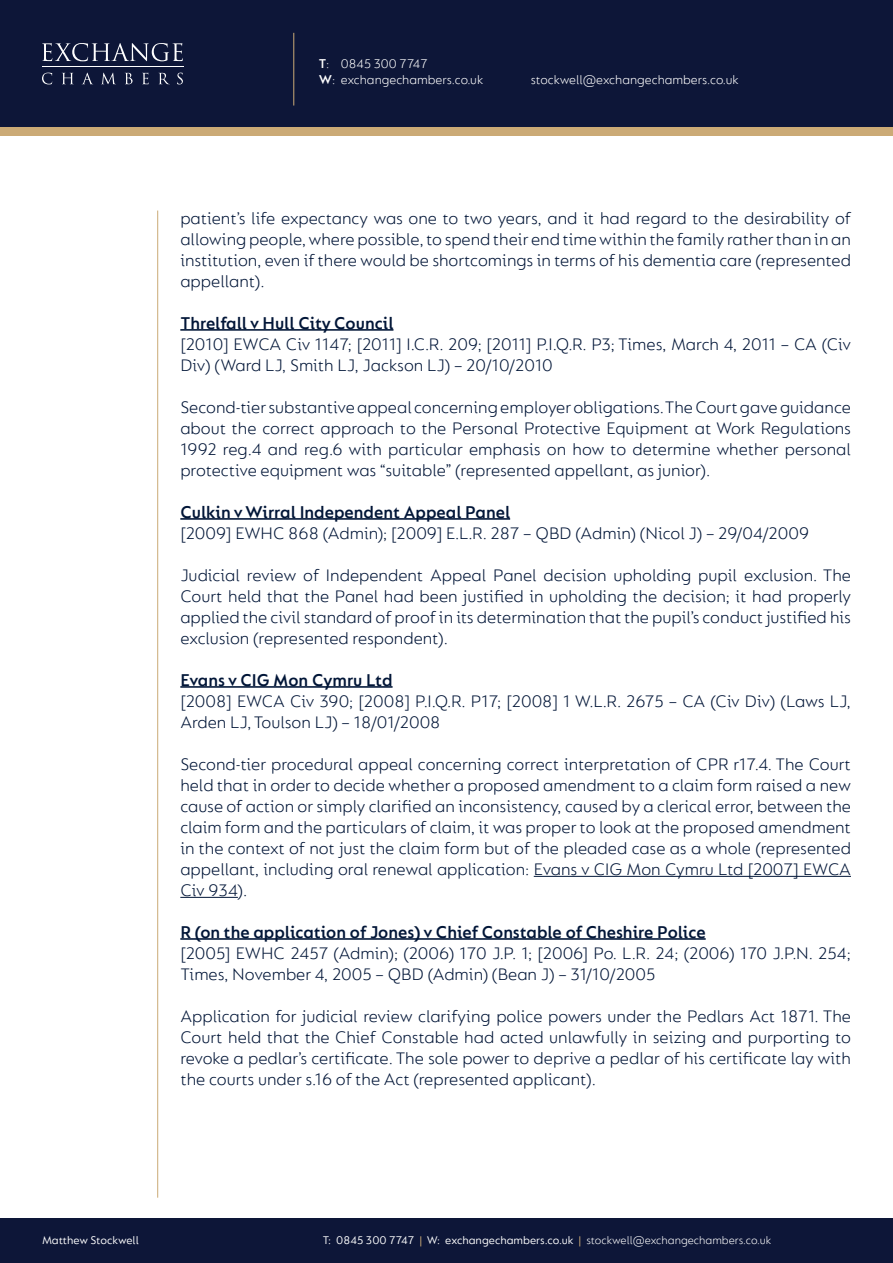
<style>
.page{position:relative;width:893px;height:1263px;background:#fff}
.page>*{position:absolute;margin:0;border:0;box-sizing:border-box;transform-origin:0 0}
.t1{font:300 18px/21px "FS Lucas";color:#001537;text-align:justify}
.t2{font:600 18px "FS Lucas";color:#001537}
.t3{font:300 13.5px/16.2px "FS Lucas";color:#fff}
.t4{font:12px "FS Lucas";color:#fff}
.s1{font-weight:600}
.s2{color:#cbaa76}
.s3{font-weight:300}
</style>
<div class="page">
<div style="left:0;top:64px;width:893px;height:72px;background:#cbaa76"></div>
<div style="left:0;top:0;width:893px;height:127px;background:#0d1638"></div>
<div style="left:0;top:1219px;width:893px;height:44px;background:#0d1638"></div>
<hr style="left:42px;top:67px;width:142px;height:1px;background:#fff">
<svg style="left:42px;top:43px;width:141px;height:18px"></svg>
<svg style="left:42px;top:73px;width:10px;height:11px"></svg>
<svg style="left:62px;top:73px;width:11px;height:11px"></svg>
<svg style="left:82px;top:73px;width:11px;height:11px"></svg>
<svg style="left:102px;top:73px;width:13px;height:11px"></svg>
<svg style="left:125px;top:73px;width:8px;height:11px"></svg>
<svg style="left:142px;top:73px;width:7px;height:11px"></svg>
<svg style="left:159px;top:73px;width:10px;height:11px"></svg>
<svg style="left:177px;top:73px;width:6px;height:11px"></svg>
<hr style="left:293px;top:33px;width:1px;height:73px;background:#cbaa76">
<hr style="left:157px;top:211px;width:1px;height:987px;background:#cbaa76">
<hr style="left:180px;top:329px;width:213px;height:2px;background:#001537">
<hr style="left:180px;top:518px;width:330px;height:2px;background:#001537">
<hr style="left:180px;top:686px;width:213px;height:2px;background:#001537">
<hr style="left:534px;top:876px;width:317px;height:1px;background:#001537">
<hr style="left:180px;top:897px;width:58px;height:1px;background:#001537">
<hr style="left:180px;top:938px;width:526px;height:2px;background:#001537">
<p class="t3" style="left:319px;top:55px;width:166px"><span class="s1">T</span>: 0845 300 7747<br><span class="s1">W</span>: exchangechambers.co.uk</p>
<p class="t3" style="left:531px;top:71px;width:209px">stockwell@exchangechambers.co.uk</p>
<p class="t1" style="left:180px;top:207px;width:672px">patient’s life expectancy was one to two years, and it had regard to the desirability of allowing people, where possible, to spend their end time within the family rather than in an institution, even if there would be shortcomings in terms of his dementia care (represented appellant).</p>
<p class="t2" style="left:180px;top:313px;width:215px">Threlfall v Hull City Council</p>
<p class="t1" style="left:180px;top:333px;width:672px">[2010] EWCA Civ 1147; [2011] I.C.R. 209; [2011] P.I.Q.R. P3; Times, March 4, 2011 – CA (Civ<br>Div) (Ward LJ, Smith LJ, Jackson LJ) – 20/10/2010</p>
<p class="t1" style="left:180px;top:396px;width:672px">Second-tier substantive appeal concerning employer obligations. The Court gave guidance about the correct approach to the Personal Protective Equipment at Work Regulations 1992 reg.4 and reg.6 with particular emphasis on how to determine whether personal protective equipment was “suitable” (represented appellant, as junior).</p>
<p class="t2" style="left:180px;top:502px;width:331px">Culkin v Wirral Independent Appeal Panel</p>
<p class="t1" style="left:180px;top:522px;width:630px">[2009] EWHC 868 (Admin); [2009] E.L.R. 287 – QBD (Admin) (Nicol J) – 29/04/2009</p>
<p class="t1" style="left:180px;top:564px;width:672px">Judicial review of Independent Appeal Panel decision upholding pupil exclusion. The Court held that the Panel had been justified in upholding the decision; it had properly applied the civil standard of proof in its determination that the pupil’s conduct justified his exclusion (represented respondent).</p>
<p class="t2" style="left:180px;top:670px;width:214px">Evans v CIG Mon Cymru Ltd</p>
<p class="t1" style="left:180px;top:690px;width:672px">[2008] EWCA Civ 390; [2008] P.I.Q.R. P17; [2008] 1 W.L.R. 2675 – CA (Civ Div) (Laws LJ,<br>Arden LJ, Toulson LJ) – 18/01/2008</p>
<p class="t1" style="left:180px;top:753px;width:672px">Second-tier procedural appeal concerning correct interpretation of CPR r17.4. The Court held that in order to decide whether a proposed amendment to a claim form raised a new cause of action or simply clarified an inconsistency, caused by a clerical error, between the claim form and the particulars of claim, it was proper to look at the proposed amendment in the context of not just the claim form but of the pleaded case as a whole (represented appellant, including oral renewal application: Evans v CIG Mon Cymru Ltd [2007] EWCA Civ 934).</p>
<p class="t2" style="left:180px;top:922px;width:527px">R (on the application of Jones) v Chief Constable of Cheshire Police</p>
<p class="t1" style="left:180px;top:942px;width:672px">[2005] EWHC 2457 (Admin); (2006) 170 J.P. 1; [2006] Po. L.R. 24; (2006) 170 J.P.N. 254;<br>Times, November 4, 2005 – QBD (Admin) (Bean J) – 31/10/2005</p>
<p class="t1" style="left:180px;top:1005px;width:672px">Application for judicial review clarifying police powers under the Pedlars Act 1871. The Court held that the Chief Constable had acted unlawfully in seizing and purporting to revoke a pedlar’s certificate. The sole power to deprive a pedlar of his certificate lay with the courts under s.16 of the Act (represented applicant).</p>
<p class="t4" style="left:42px;top:1233px;width:98px">Matthew Stockwell</p>
<p class="t4" style="left:323px;top:1233px;width:450px">T: 0845 300 7747 <span class="s2">|</span> W: exchangechambers.co.uk <span class="s2">|</span> <span class="s3">stockwell@exchangechambers.co.uk</span></p>
</div>
